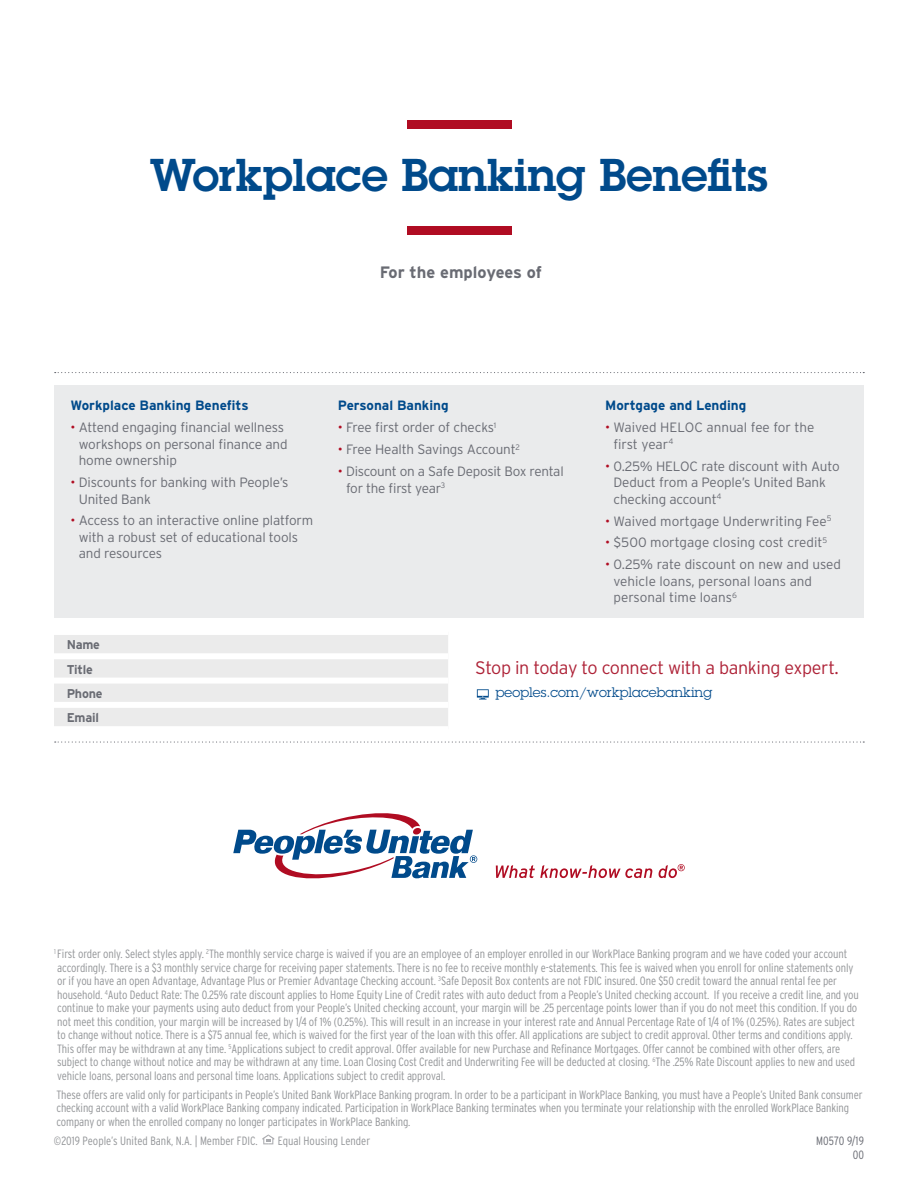
<style>
.page{position:relative;width:918px;height:1188px;background:#fff}
.page>*{position:absolute;margin:0;border:0;box-sizing:border-box;transform-origin:0 0}
.t1{font:600 45px "Lubalin Graph";color:#004a8b}
.t2{font:300 18px "Interstate";letter-spacing:-.02em;color:#ae2237}
.t3{font:700 16.5px "Interstate";color:#696b73}
.t4{font:300 13.5px/16.5px "Interstate";letter-spacing:-.01em;color:#696b73}
.t5{font:700 13.5px "Interstate";color:#004a8b}
.t6{font:13.5px "Lubalin Graph";color:#004a8b}
.t7{font:700 12.75px/24.3px "Interstate";letter-spacing:-.02em;color:#696b73}
.t8{font:300 condensed 12px/13.5px "Interstate";letter-spacing:-.01em;color:#939598}
.t9{font:300 condensed 12px/13.5px "Interstate";color:#696b73;text-align:right}
.s1{color:#b00c22}
</style>
<div class="page">
<div style="left:54px;top:385px;width:810px;height:233px;background:#eaebec"></div>
<svg style="left:262px;top:1134px;width:12px;height:10px"></svg>
<div style="left:407px;top:120px;width:104px;height:8px;background:#b00c22"></div>
<div style="left:407px;top:227px;width:104px;height:8px;background:#b00c22"></div>
<svg style="left:55px;top:741px;width:809px;height:2px"></svg>
<div style="left:54px;top:635px;width:394px;height:91px;background:#ebebeb"></div>
<div style="left:54px;top:653px;width:394px;height:6px;background:#fff"></div>
<div style="left:54px;top:678px;width:394px;height:6px;background:#fff"></div>
<div style="left:54px;top:702px;width:394px;height:6px;background:#fff"></div>
<svg style="left:55px;top:372px;width:809px;height:1px"></svg>
<svg style="left:477px;top:689px;width:12px;height:11px"></svg>
<svg style="left:496px;top:865px;width:156px;height:13px"></svg>
<svg style="left:659px;top:864px;width:26px;height:14px"></svg>
<svg style="left:233px;top:813px;width:244px;height:66px"></svg>
<h1 class="t1" style="left:150px;top:146px;width:619px">Workplace Banking Benefits</h1>
<h3 class="t3" style="left:380px;top:263px;width:164px">For the employees of</h3>
<p class="t5" style="left:70px;top:398px;width:180px">Workplace Banking Benefits</p>
<p class="t4" style="left:79px;top:419px;width:210px;text-indent:-8px"><span class="s1">•</span> Attend engaging financial wellness workshops on personal finance and home ownership</p>
<p class="t4" style="left:79px;top:474px;width:211px;text-indent:-8px"><span class="s1">•</span> Discounts for banking with People’s<br>United Bank</p>
<p class="t4" style="left:79px;top:512px;width:236px;text-indent:-8px"><span class="s1">•</span> Access to an interactive online platform with a robust set of educational tools and resources</p>
<p class="t7" style="left:67px;top:633px;width:37px">Name<br>Title<br>Phone<br>Email</p>
<p class="t5" style="left:338px;top:398px;width:112px">Personal Banking</p>
<p class="t4" style="left:338px;top:419px;width:160px"><span class="s1">•</span> Free first order of checks<sup>1</sup></p>
<p class="t4" style="left:338px;top:441px;width:184px"><span class="s1">•</span> Free Health Savings Account<sup>2</sup></p>
<p class="t4" style="left:346px;top:463px;width:219px;text-indent:-8px"><span class="s1">•</span> Discount on a Safe Deposit Box rental for the first year<sup>3</sup></p>
<p class="t5" style="left:605px;top:398px;width:143px">Mortgage and Lending</p>
<p class="t4" style="left:614px;top:419px;width:203px;text-indent:-8px"><span class="s1">•</span> Waived HELOC annual fee for the first year<sup>4</sup></p>
<p class="t4" style="left:614px;top:457px;width:228px;text-indent:-8px"><span class="s1">•</span> 0.25% HELOC rate discount with Auto<br>Deduct from a People’s United Bank checking account<sup>4</sup></p>
<p class="t4" style="left:605px;top:512px;width:228px"><span class="s1">•</span> Waived mortgage Underwriting Fee<sup>5</sup></p>
<p class="t4" style="left:605px;top:534px;width:224px"><span class="s1">•</span> $500 mortgage closing cost credit<sup>5</sup></p>
<p class="t4" style="left:614px;top:556px;width:229px;text-indent:-8px"><span class="s1">•</span> 0.25% rate discount on new and used vehicle loans, personal loans and personal time loans<sup>6</sup></p>
<h2 class="t2" style="left:475px;top:658px;width:365px">Stop in today to connect with a banking expert.</h2>
<p class="t6" style="left:496px;top:684px;width:218px">peoples.com/workplacebanking</p>
<p class="t8" style="left:54px;top:947px;width:806px"><sup>1</sup> First order only. Select styles apply. <sup>2</sup>The monthly service charge is waived if you are an employee of an employer enrolled in our WorkPlace Banking program and we have coded your account accordingly. There is a $3 monthly service charge for receiving paper statements. There is no fee to receive monthly e-statements. This fee is waived when you enroll for online statements only or if you have an open Advantage, Advantage Plus or Premier Advantage Checking account. <sup>3</sup>Safe Deposit Box contents are not FDIC insured. One $50 credit toward the annual rental fee per household. <sup>4</sup>Auto Deduct Rate: The 0.25% rate discount applies to Home Equity Line of Credit rates with auto deduct from a People’s United checking account. If you receive a credit line, and you continue to make your payments using auto deduct from your People’s United checking account, your margin will be .25 percentage points lower than if you do not meet this condition. If you do not meet this condition, your margin will be increased by 1/4 of 1% (0.25%). This will result in an increase in your interest rate and Annual Percentage Rate of 1/4 of 1% (0.25%). Rates are subject to change without notice. There is a $75 annual fee, which is waived for the first year of the loan with this offer. All applications are subject to credit approval. Other terms and conditions apply.<br>This offer may be withdrawn at any time. <sup>5</sup>Applications subject to credit approval. Offer available for new Purchase and Refinance Mortgages. Offer cannot be combined with other offers, are subject to change without notice and may be withdrawn at any time. Loan Closing Cost Credit and Underwriting Fee will be deducted at closing. <sup>6</sup>The .25% Rate Discount applies to new and used vehicle loans, personal loans and personal time loans. Applications subject to credit approval.</p>
<p class="t8" style="left:56px;top:1088px;width:808px">These offers are valid only for participants in People’s United Bank WorkPlace Banking program. In order to be a participant in WorkPlace Banking, you must have a People’s United Bank consumer checking account with a valid WorkPlace Banking company indicated. Participation in WorkPlace Banking terminates when you terminate your relationship with the enrolled WorkPlace Banking company or when the enrolled company no longer participates in WorkPlace Banking.</p>
<p class="t8" style="left:54px;top:1134px;width:205px">©2019 People’s United Bank, N.A. | Member FDIC.</p>
<p class="t8" style="left:278px;top:1134px;width:94px">Equal Housing Lender</p>
<p class="t9" style="left:816px;top:1134px;width:49px">M0570 9/19<br>00</p>
</div>
